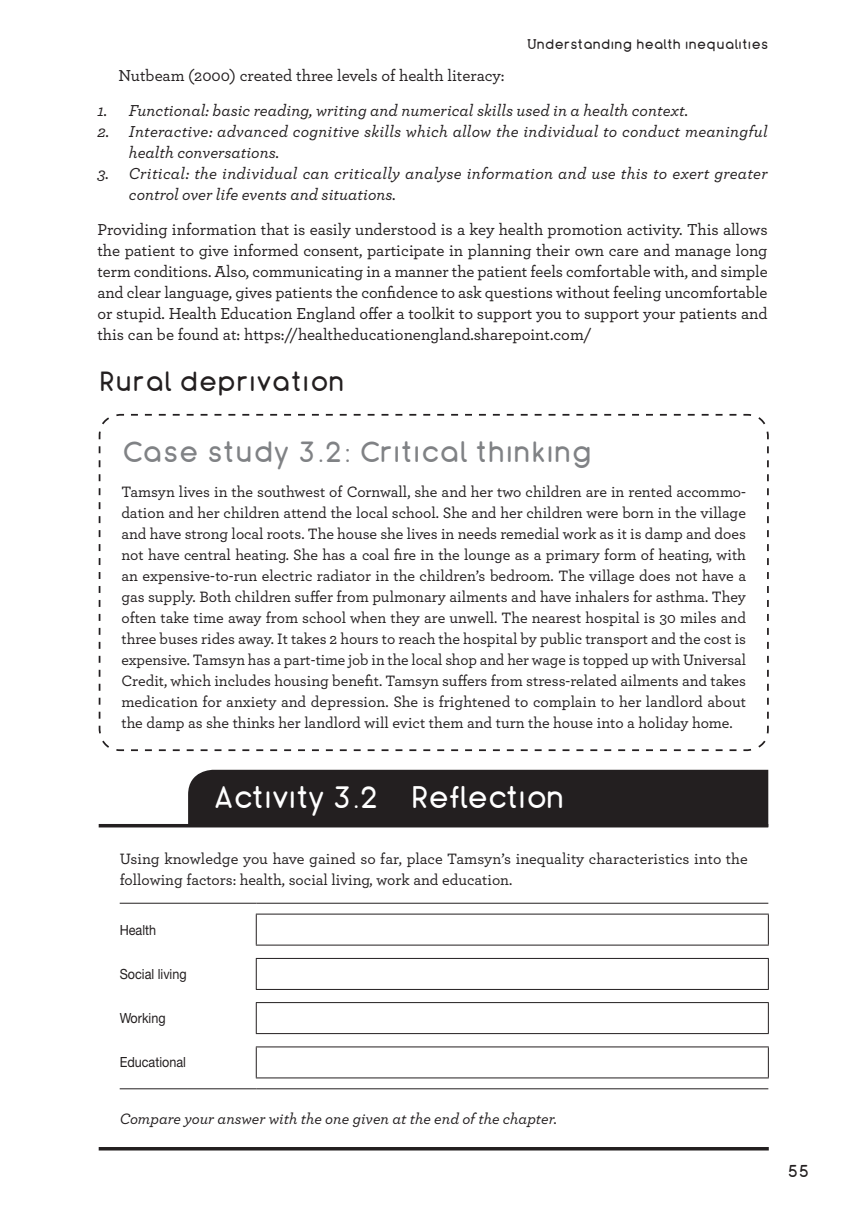
<style>
.page{position:relative;width:844px;height:1216px;background:#fff}
.page>*{position:absolute;margin:0;border:0;box-sizing:border-box;transform-origin:0 0}
.BX4_TI{font:31.5px "Mist";letter-spacing:-.02em;color:#fff}
.BX3_TI{font:29.75px "Mist";color:#808285}
.t1{font:28px "Mist";color:#231f20}
.t2{font:17.5px "Mist";color:#231f20}
.FL{font:500 16.62px/21px "Archer";color:#231f20;text-align:justify}
.NL{font:italic 500 16.62px/21px "Archer";letter-spacing:.01em;color:#231f20}
.TEXT_IND{font:500 16.62px "Archer";color:#231f20}
.BX3_TEXT{font:500 15.75px/21px "Archer";color:#231f20;text-align:justify}
.BX4_TEXT{font:500 15.75px/21px "Archer";color:#231f20}
.BX4_TEXT_IND{font:italic 500 15.75px "Archer";color:#231f20}
.TT{font:14px "Helvetica Neue LT Std";color:#231f20;scale:.9 1}
.t3{font:14px "Mist";color:#231f20}
</style>
<div class="page">
<svg style="left:98px;top:413px;width:671px;height:339px"></svg>
<hr style="left:99px;top:824px;width:669px;height:3px;background:#231f20">
<div style="left:188px;top:770px;width:580px;height:54px;background:#231f20"></div>
<hr style="left:99px;top:1147px;width:669px;height:3px;background:#231f20">
<hr style="left:256px;top:914px;width:1px;height:30px;background:#231f20">
<hr style="left:768px;top:914px;width:1px;height:30px;background:#231f20">
<hr style="left:256px;top:944px;width:512px;height:1px;background:#231f20">
<hr style="left:256px;top:958px;width:512px;height:1px;background:#231f20">
<hr style="left:256px;top:959px;width:1px;height:30px;background:#231f20">
<hr style="left:768px;top:959px;width:1px;height:30px;background:#231f20">
<hr style="left:256px;top:989px;width:512px;height:1px;background:#231f20">
<hr style="left:256px;top:1002px;width:512px;height:1px;background:#231f20">
<hr style="left:256px;top:1003px;width:1px;height:30px;background:#231f20">
<hr style="left:768px;top:1003px;width:1px;height:30px;background:#231f20">
<hr style="left:256px;top:1033px;width:512px;height:1px;background:#231f20">
<hr style="left:256px;top:1046px;width:512px;height:1px;background:#231f20">
<hr style="left:256px;top:1047px;width:1px;height:30px;background:#231f20">
<hr style="left:768px;top:1047px;width:1px;height:30px;background:#231f20">
<hr style="left:256px;top:1077px;width:512px;height:1px;background:#231f20">
<hr style="left:256px;top:1088px;width:512px;height:1px;background:#231f20">
<hr style="left:120px;top:903px;width:68px;height:1px;background:#231f20">
<hr style="left:188px;top:903px;width:68px;height:1px;background:#231f20">
<hr style="left:256px;top:903px;width:512px;height:1px;background:#231f20">
<hr style="left:256px;top:913px;width:512px;height:1px;background:#231f20">
<hr style="left:120px;top:1088px;width:68px;height:1px;background:#231f20">
<hr style="left:188px;top:1088px;width:68px;height:1px;background:#231f20">
<p class="t3" style="left:526px;top:38px;width:243px">Understanding health inequalities</p>
<p class="TEXT_IND" style="left:118px;top:63px;width:388px">Nutbeam (2000) created three levels of health literacy:</p>
<p class="NL" style="left:97px;top:99px;width:592px">1. Functional: basic reading, writing and numerical skills used in a health context.</p>
<p class="NL" style="left:129px;top:120px;width:640px;text-indent:-32px">2. Interactive: advanced cognitive skills which allow the individual to conduct meaningful health conversations.</p>
<p class="NL" style="left:129px;top:162px;width:640px;text-indent:-32px">3. Critical: the individual can critically analyse information and use this to exert greater control over life events and situations.</p>
<p class="FL" style="left:97px;top:218px;width:671px">Providing information that is easily understood is a key health promotion activity. This allows the patient to give informed consent, participate in planning their own care and manage long term conditions. Also, communicating in a manner the patient feels comfortable with, and simple and clear language, gives patients the confidence to ask questions without feeling uncomfortable or stupid. Health Education England offer a toolkit to support you to support your patients and this can be found at: https://healtheducationengland.sharepoint.com/</p>
<h2 class="t1" style="left:97px;top:370px;width:248px">Rural deprivation</h2>
<p class="BX3_TI" style="left:121px;top:440px;width:471px">Case study 3.2: Critical thinking</p>
<p class="BX3_TEXT" style="left:121px;top:480px;width:626px">Tamsyn lives in the southwest of Cornwall, she and her two children are in rented accommo&shy;dation and her children attend the local school. She and her children were born in the village and have strong local roots. The house she lives in needs remedial work as it is damp and does not have central heating. She has a coal fire in the lounge as a primary form of heating, with an expensive-to-run electric radiator in the children’s bedroom. The village does not have a gas supply. Both children suffer from pulmonary ailments and have inhalers for asthma. They often take time away from school when they are unwell. The nearest hospital is 30 miles and three buses rides away. It takes 2 hours to reach the hospital by public transport and the cost is expensive. Tamsyn has a part-time job in the local shop and her wage is topped up with Universal Credit, which includes housing benefit. Tamsyn suffers from stress-related ailments and takes medication for anxiety and depression. She is frightened to complain to her landlord about the damp as she thinks her landlord will evict them and turn the house into a holiday home.</p>
<p class="BX4_TI" style="left:214px;top:784px;width:351px">Activity 3.2 Reflection</p>
<p class="BX4_TEXT" style="left:120px;top:847px;width:629px">Using knowledge you have gained so far, place Tamsyn’s inequality characteristics into the following factors: health, social living, work and education.</p>
<p class="TT" style="left:120px;top:921px;width:42px">Health</p>
<p class="TT" style="left:120px;top:965px;width:76px">Social living</p>
<p class="TT" style="left:120px;top:1009px;width:53px">Working</p>
<p class="TT" style="left:120px;top:1054px;width:75px">Educational</p>
<p class="BX4_TEXT_IND" style="left:120px;top:1107px;width:439px">Compare your answer with the one given at the end of the chapter.</p>
<p class="t2" style="left:787px;top:1164px;width:23px">55</p>
</div>
